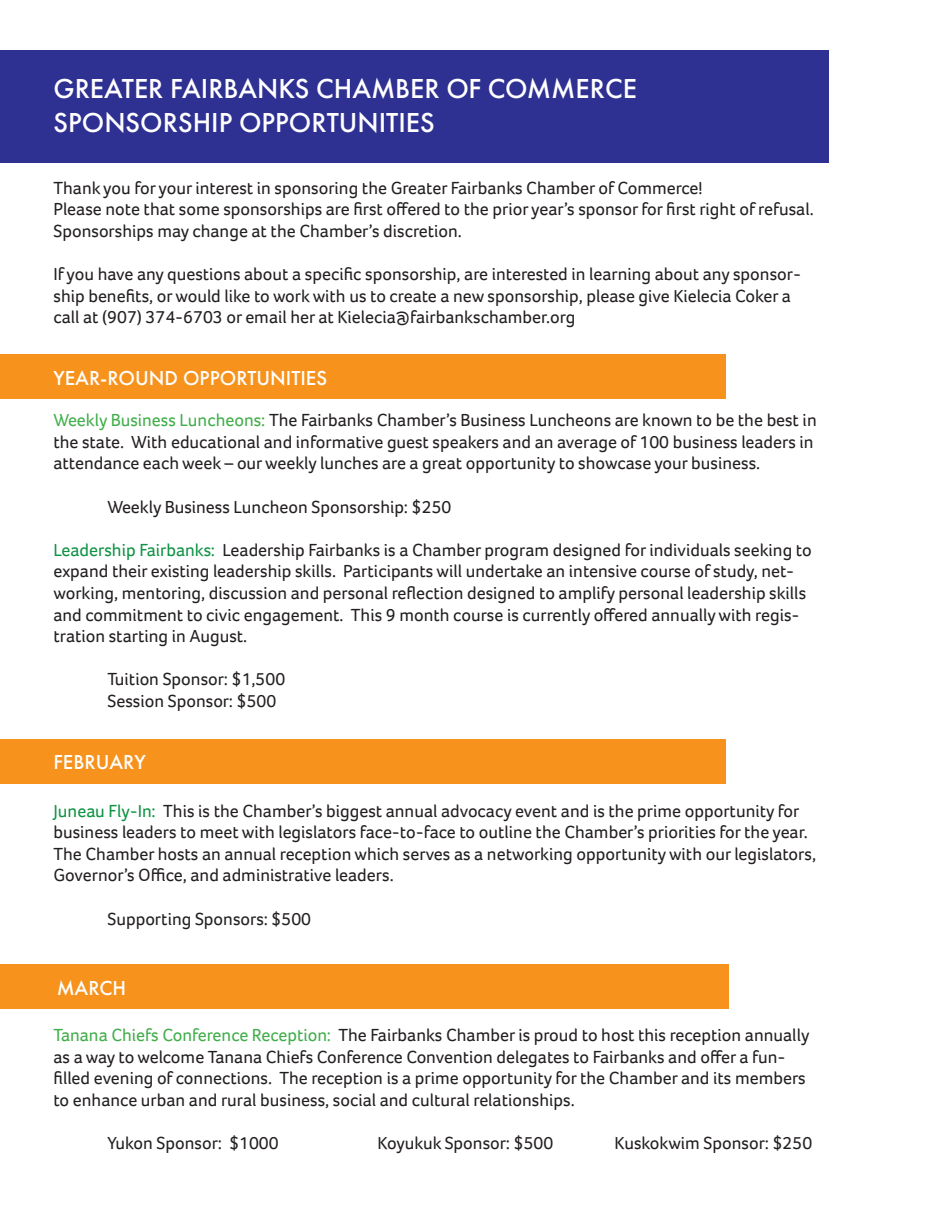
<style>
.page{position:relative;width:945px;height:1215px;background:#fff}
.page>*{position:absolute;margin:0;border:0;box-sizing:border-box;transform-origin:0 0}
.t1{font:500 28.5px "Futura PT";color:#fff}
.t2{font:500 21px "Futura PT";color:#fff}
.t3{font:18px/21.6px "Foco";color:#231f20}
.s1{color:#40ae49}
.s2{color:#0d9344}
</style>
<div class="page">
<div style="left:0;top:355px;width:725px;height:44px;background:#f7931d"></div>
<div style="left:0;top:51px;width:829px;height:112px;background:#2e3092"></div>
<div style="left:0;top:739px;width:725px;height:44px;background:#f7931d"></div>
<div style="left:0;top:965px;width:728px;height:44px;background:#f7931d"></div>
<p class="t1" style="left:53px;top:72px;width:585px">GREATER FAIRBANKS CHAMBER OF COMMERCE</p>
<p class="t1" style="left:53px;top:106px;width:383px">SPONSORSHIP OPPORTUNITIES</p>
<p class="t3" style="left:53px;top:177px;width:651px">Thank you for your interest in sponsoring the Greater Fairbanks Chamber of Commerce!</p>
<p class="t3" style="left:53px;top:198px;width:762px">Please note that some sponsorships are first offered to the prior year’s sponsor for first right of refusal.<br>Sponsorships may change at the Chamber’s discretion.</p>
<p class="t3" style="left:53px;top:263px;width:749px">If you have any questions about a specific sponsorship, are interested in learning about any sponsor&shy;ship benefits, or would like to work with us to create a new sponsorship, please give Kielecia Coker a call at (907) 374-6703 or email her at Kielecia@fairbankschamber.org</p>
<p class="t2" style="left:53px;top:365px;width:275px">YEAR-ROUND OPPORTUNITIES</p>
<p class="t3" style="left:53px;top:409px;width:765px"><span class="s1">Weekly Business Luncheons:</span> The Fairbanks Chamber’s Business Luncheons are known to be the best in the state. With educational and informative guest speakers and an average of 100 business leaders in attendance each week – our weekly lunches are a great opportunity to showcase your business.</p>
<p class="t3" style="left:107px;top:495px;width:346px">Weekly Business Luncheon Sponsorship: $250</p>
<p class="t3" style="left:53px;top:539px;width:760px"><span class="s2">Leadership Fairbanks:</span> Leadership Fairbanks is a Chamber program designed for individuals seeking to expand their existing leadership skills. Participants will undertake an intensive course of study, net&shy;working, mentoring, discussion and personal reflection designed to amplify personal leadership skills and commitment to civic engagement. This 9 month course is currently offered annually with regis&shy;tration starting in August.</p>
<p class="t3" style="left:107px;top:668px;width:179px">Tuition Sponsor: $1,500</p>
<p class="t3" style="left:107px;top:690px;width:170px">Session Sponsor: $500</p>
<p class="t2" style="left:53px;top:750px;width:94px">FEBRUARY</p>
<p class="t3" style="left:53px;top:800px;width:764px"><span class="s2">Juneau Fly-In:</span> This is the Chamber’s biggest annual advocacy event and is the prime opportunity for business leaders to meet with legislators face-to-face to outline the Chamber’s priorities for the year.<br>The Chamber hosts an annual reception which serves as a networking opportunity with our legislators, Governor’s Office, and administrative leaders.</p>
<p class="t3" style="left:107px;top:908px;width:205px">Supporting Sponsors: $500</p>
<p class="t2" style="left:57px;top:976px;width:71px">MARCH</p>
<p class="t3" style="left:53px;top:1024px;width:758px"><span class="s1">Tanana Chiefs Conference Reception:</span> The Fairbanks Chamber is proud to host this reception annually as a way to welcome Tanana Chiefs Conference Convention delegates to Fairbanks and offer a fun&shy;filled evening of connections. The reception is a prime opportunity for the Chamber and its members to enhance urban and rural business, social and cultural relationships.</p>
<p class="t3" style="left:107px;top:1132px;width:173px">Yukon Sponsor: $1000</p>
<p class="t3" style="left:377px;top:1132px;width:177px">Koyukuk Sponsor: $500</p>
<p class="t3" style="left:615px;top:1132px;width:199px">Kuskokwim Sponsor: $250</p>
</div>
